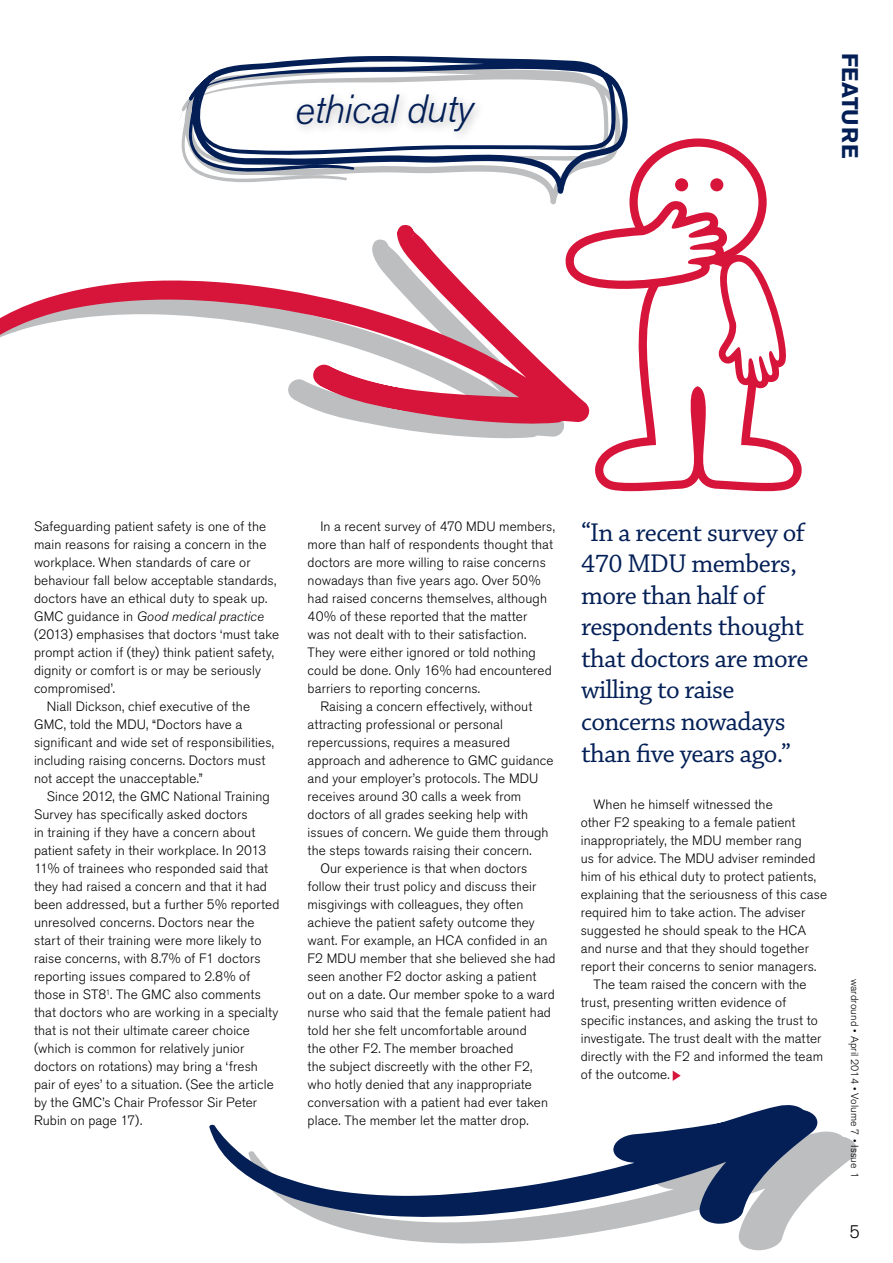
<style>
.page{position:relative;width:893px;height:1263px;background:#fff}
.page>*{position:absolute;margin:0;border:0;box-sizing:border-box;transform-origin:0 0}
.t1{font:italic 300 40.2px "Akzidenz Grotesk BE";color:#031f56}
.t2{font:27px/31.5px "Chaparral Pro";letter-spacing:-.02em;color:#031f56}
.t3{font:700 22.5px "Akzidenz Grotesk BE";letter-spacing:.01em;color:#031f56}
.t4{font:300 18px "Akzidenz Grotesk BE";color:#000}
.t5{font:300 13.5px "Akzidenz Grotesk BE";letter-spacing:.01em;color:#000}
.t6{font:italic 300 13.5px "Akzidenz Grotesk BE";letter-spacing:.01em;color:#000}
.t7{font:300 10.5px "Akzidenz Grotesk BE";letter-spacing:.01em;color:#000}
.s1{font-style:normal}
</style>
<div class="page">
<svg style="left:673px;top:1070px;width:8px;height:11px"></svg>
<svg style="left:0;top:225px;width:590px;height:214px"></svg>
<svg style="left:180px;top:101px;width:378px;height:103px"></svg>
<svg style="left:187px;top:56px;width:441px;height:139px"></svg>
<svg style="left:330px;top:1131px;width:527px;height:119px"></svg>
<svg style="left:209px;top:1105px;width:610px;height:119px"></svg>
<svg style="left:595px;top:389px;width:207px;height:102px"></svg>
<svg style="left:565px;top:138px;width:221px;height:251px"></svg>
<h1 class="t1" style="left:294px;top:88px;width:180px;rotate:-1deg">ethical duty</h1>
<h3 class="t3" style="left:863px;top:53px;width:107px;rotate:90deg">FEATURE</h3>
<p class="t5" style="left:34px;top:519px;width:234px">Safeguarding patient safety is one of the</p>
<p class="t5" style="left:34px;top:537px;width:234px">main reasons for raising a concern in the</p>
<p class="t5" style="left:34px;top:555px;width:218px">workplace. When standards of care or</p>
<p class="t5" style="left:34px;top:573px;width:244px">behaviour fall below acceptable standards,</p>
<p class="t5" style="left:34px;top:590px;width:235px">doctors have an ethical duty to speak up.</p>
<p class="t6" style="left:34px;top:609px;width:231px"><span class="s1">GMC guidance in</span> Good medical practice</p>
<p class="t5" style="left:34px;top:626px;width:247px">(2013) emphasises that doctors ‘must take</p>
<p class="t5" style="left:34px;top:644px;width:241px">prompt action if (they) think patient safety,</p>
<p class="t5" style="left:34px;top:662px;width:229px">dignity or comfort is or may be seriously</p>
<p class="t5" style="left:34px;top:680px;width:83px">compromised’.</p>
<p class="t5" style="left:47px;top:698px;width:205px">Niall Dickson, chief executive of the</p>
<p class="t5" style="left:34px;top:716px;width:210px">GMC, told the MDU, “Doctors have a</p>
<p class="t5" style="left:34px;top:734px;width:242px">significant and wide set of responsibilities,</p>
<p class="t5" style="left:34px;top:752px;width:233px">including raising concerns. Doctors must</p>
<p class="t5" style="left:34px;top:770px;width:170px">not accept the unacceptable.”</p>
<p class="t5" style="left:47px;top:788px;width:225px">Since 2012, the GMC National Training</p>
<p class="t5" style="left:34px;top:806px;width:215px">Survey has specifically asked doctors</p>
<p class="t5" style="left:34px;top:824px;width:223px">in training if they have a concern about</p>
<p class="t5" style="left:34px;top:842px;width:234px">patient safety in their workplace. In 2013</p>
<p class="t5" style="left:34px;top:860px;width:236px">11% of trainees who responded said that</p>
<p class="t5" style="left:34px;top:878px;width:234px">they had raised a concern and that it had</p>
<p class="t5" style="left:34px;top:896px;width:247px">been addressed, but a further 5% reported</p>
<p class="t5" style="left:34px;top:914px;width:222px">unresolved concerns. Doctors near the</p>
<p class="t5" style="left:34px;top:932px;width:229px">start of their training were more likely to</p>
<p class="t5" style="left:34px;top:950px;width:228px">raise concerns, with 8.7% of F1 doctors</p>
<p class="t5" style="left:34px;top:968px;width:218px">reporting issues compared to 2.8% of</p>
<p class="t5" style="left:34px;top:987px;width:228px">those in ST8<sup>1</sup>. The GMC also comments</p>
<p class="t5" style="left:34px;top:1005px;width:246px">that doctors who are working in a specialty</p>
<p class="t5" style="left:34px;top:1023px;width:217px">that is not their ultimate career choice</p>
<p class="t5" style="left:34px;top:1041px;width:212px">(which is common for relatively junior</p>
<p class="t5" style="left:34px;top:1059px;width:225px">doctors on rotations) may bring a ‘fresh</p>
<p class="t5" style="left:34px;top:1077px;width:241px">pair of eyes’ to a situation. (See the article</p>
<p class="t5" style="left:34px;top:1095px;width:225px">by the GMC’s Chair Professor Sir Peter</p>
<p class="t5" style="left:34px;top:1113px;width:110px">Rubin on page 17).</p>
<p class="t5" style="left:320px;top:519px;width:236px">In a recent survey of 470 MDU members,</p>
<p class="t5" style="left:308px;top:537px;width:247px">more than half of respondents thought that</p>
<p class="t5" style="left:308px;top:555px;width:240px">doctors are more willing to raise concerns</p>
<p class="t5" style="left:308px;top:573px;width:235px">nowadays than five years ago. Over 50%</p>
<p class="t5" style="left:308px;top:591px;width:241px">had raised concerns themselves, although</p>
<p class="t5" style="left:308px;top:609px;width:221px">40% of these reported that the matter</p>
<p class="t5" style="left:308px;top:627px;width:220px">was not dealt with to their satisfaction.</p>
<p class="t5" style="left:308px;top:645px;width:230px">They were either ignored or told nothing</p>
<p class="t5" style="left:308px;top:663px;width:246px">could be done. Only 16% had encountered</p>
<p class="t5" style="left:308px;top:681px;width:174px">barriers to reporting concerns.</p>
<p class="t5" style="left:320px;top:699px;width:214px">Raising a concern effectively, without</p>
<p class="t5" style="left:308px;top:717px;width:197px">attracting professional or personal</p>
<p class="t5" style="left:308px;top:735px;width:204px">repercussions, requires a measured</p>
<p class="t5" style="left:308px;top:753px;width:247px">approach and adherence to GMC guidance</p>
<p class="t5" style="left:308px;top:771px;width:232px">and your employer’s protocols. The MDU</p>
<p class="t5" style="left:308px;top:789px;width:215px">receives around 30 calls a week from</p>
<p class="t5" style="left:308px;top:807px;width:222px">doctors of all grades seeking help with</p>
<p class="t5" style="left:308px;top:825px;width:243px">issues of concern. We guide them through</p>
<p class="t5" style="left:308px;top:843px;width:226px">the steps towards raising their concern.</p>
<p class="t5" style="left:320px;top:861px;width:208px">Our experience is that when doctors</p>
<p class="t5" style="left:308px;top:879px;width:230px">follow their trust policy and discuss their</p>
<p class="t5" style="left:308px;top:897px;width:217px">misgivings with colleagues, they often</p>
<p class="t5" style="left:308px;top:915px;width:229px">achieve the patient safety outcome they</p>
<p class="t5" style="left:308px;top:933px;width:242px">want. For example, an HCA confided in an</p>
<p class="t5" style="left:308px;top:951px;width:250px">F2 MDU member that she believed she had</p>
<p class="t5" style="left:308px;top:969px;width:230px">seen another F2 doctor asking a patient</p>
<p class="t5" style="left:308px;top:987px;width:249px">out on a date. Our member spoke to a ward</p>
<p class="t5" style="left:308px;top:1005px;width:245px">nurse who said that the female patient had</p>
<p class="t5" style="left:308px;top:1023px;width:221px">told her she felt uncomfortable around</p>
<p class="t5" style="left:308px;top:1041px;width:207px">the other F2. The member broached</p>
<p class="t5" style="left:308px;top:1059px;width:226px">the subject discreetly with the other F2,</p>
<p class="t5" style="left:308px;top:1077px;width:226px">who hotly denied that any inappropriate</p>
<p class="t5" style="left:308px;top:1095px;width:242px">conversation with a patient had ever taken</p>
<p class="t5" style="left:308px;top:1113px;width:222px">place. The member let the matter drop.</p>
<h2 class="t2" style="left:581px;top:518px;width:229px">“In a recent survey of<br>470 MDU members, more than half of respondents thought that doctors are more willing to raise concerns nowadays than five years ago.”</h2>
<p class="t5" style="left:594px;top:796px;width:181px">When he himself witnessed the</p>
<p class="t5" style="left:581px;top:814px;width:216px">other F2 speaking to a female patient</p>
<p class="t5" style="left:581px;top:832px;width:222px">inappropriately, the MDU member rang</p>
<p class="t5" style="left:581px;top:850px;width:236px">us for advice. The MDU adviser reminded</p>
<p class="t5" style="left:581px;top:868px;width:237px">him of his ethical duty to protect patients,</p>
<p class="t5" style="left:581px;top:886px;width:248px">explaining that the seriousness of this case</p>
<p class="t5" style="left:581px;top:904px;width:226px">required him to take action. The adviser</p>
<p class="t5" style="left:581px;top:922px;width:227px">suggested he should speak to the HCA</p>
<p class="t5" style="left:581px;top:940px;width:230px">and nurse and that they should together</p>
<p class="t5" style="left:581px;top:958px;width:237px">report their concerns to senior managers.</p>
<p class="t5" style="left:594px;top:976px;width:215px">The team raised the concern with the</p>
<p class="t5" style="left:581px;top:994px;width:207px">trust, presenting written evidence of</p>
<p class="t5" style="left:581px;top:1012px;width:239px">specific instances, and asking the trust to</p>
<p class="t5" style="left:581px;top:1030px;width:242px">investigate. The trust dealt with the matter</p>
<p class="t5" style="left:581px;top:1048px;width:244px">directly with the F2 and informed the team</p>
<p class="t5" style="left:581px;top:1066px;width:91px">of the outcome.</p>
<p class="t7" style="left:861px;top:979px;width:200px;rotate:90deg">wardround • April 2014 • Volume 7 • Issue 1</p>
<h3 class="t4" style="left:849px;top:1222px;width:12px">5</h3>
</div>
